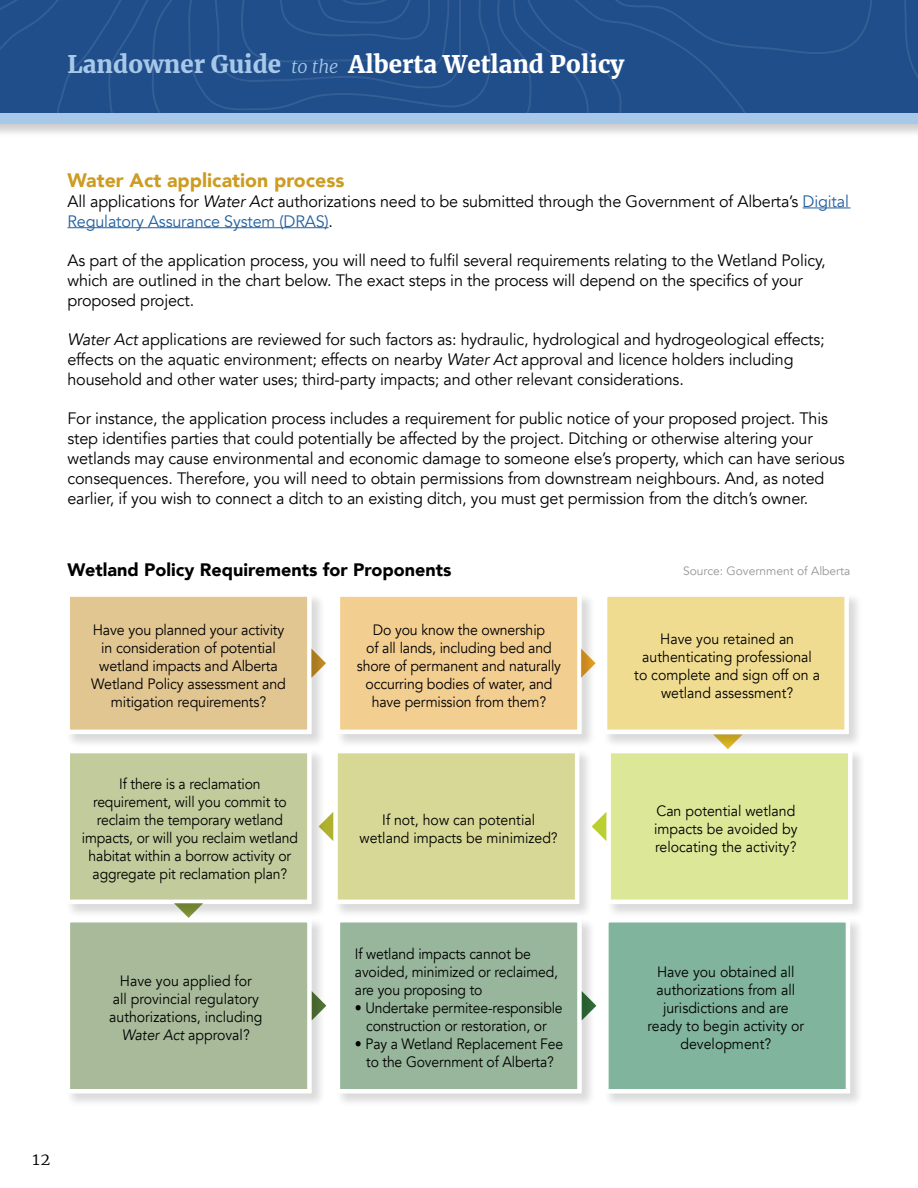
<style>
.page{position:relative;width:918px;height:1188px;background:#fff}
.page>*{position:absolute;margin:0;border:0;box-sizing:border-box;transform-origin:0 0}
.t1{font:900 24px "Merriweather";color:#fff}
.t2{font:900 19.5px "Avenir";color:#cc9d22}
.t3{font:900 18px "Avenir";color:#000}
.t4{font:16.5px/19.8px "Avenir";letter-spacing:-.01em;color:#000}
.t5{font:300 16.5px "Merriweather";color:#000}
.t6{font:15px/18px "Avenir";letter-spacing:-.01em;color:#000;text-align:center;scale:.94 1}
.t7{font:15px/18px "Avenir";letter-spacing:-.01em;color:#000;text-align:center;scale:.93 1}
.t8{font:15px/18px "Avenir";letter-spacing:-.01em;color:#000;text-align:center;scale:.95 1}
.t9{font:12px "Avenir";color:#939598}
.s1{color:#a8c8e9}
.s2{font-weight:300;font-style:italic;font-size:18px;color:#a8c8e9}
.s3{font-style:italic}
.s4{color:#215e9e}
</style>
<div class="page">
<div style="left:0;top:0;width:918px;height:138px;background:#000;opacity:.2"></div>
<div style="left:0;top:0;width:918px;height:113px;background:#1f4e8a"></div>
<div style="left:0;top:113px;width:918px;height:11px;background:#a8c8e9"></div>
<hr style="left:803px;top:208px;width:47px;height:1px;background:#215e9e">
<hr style="left:68px;top:227px;width:261px;height:1px;background:#215e9e">
<svg style="left:594px;top:813px;width:11px;height:27px"></svg>
<svg style="left:326px;top:813px;width:6px;height:27px"></svg>
<div style="left:64px;top:591px;width:262px;height:157px;background:#000;opacity:.3"></div>
<div style="left:66px;top:592px;width:246px;height:142px;background:#e2c692;border:4px solid #fff"></div>
<div style="left:64px;top:748px;width:262px;height:170px;background:#000;opacity:.3"></div>
<div style="left:66px;top:749px;width:246px;height:155px;background:#c1cb9b;border:4px solid #fff"></div>
<div style="left:603px;top:917px;width:261px;height:191px;background:#000;opacity:.3"></div>
<div style="left:604px;top:918px;width:246px;height:176px;background:#80b49d;border:4px solid #fff"></div>
<div style="left:602px;top:591px;width:261px;height:157px;background:#000;opacity:.3"></div>
<div style="left:603px;top:592px;width:246px;height:142px;background:#f0dc91;border:4px solid #fff"></div>
<div style="left:335px;top:591px;width:261px;height:157px;background:#000;opacity:.3"></div>
<div style="left:336px;top:592px;width:246px;height:142px;background:#f3ce91;border:4px solid #fff"></div>
<div style="left:332px;top:748px;width:262px;height:170px;background:#000;opacity:.3"></div>
<div style="left:333px;top:749px;width:246px;height:155px;background:#d7d895;border:4px solid #fff"></div>
<div style="left:605px;top:748px;width:262px;height:170px;background:#000;opacity:.3"></div>
<div style="left:606px;top:749px;width:246px;height:155px;background:#dce798;border:4px solid #fff"></div>
<div style="left:335px;top:917px;width:261px;height:191px;background:#000;opacity:.3"></div>
<div style="left:336px;top:918px;width:246px;height:176px;background:#97b69b;border:4px solid #fff"></div>
<div style="left:65px;top:917px;width:261px;height:191px;background:#000;opacity:.3"></div>
<div style="left:66px;top:918px;width:246px;height:176px;background:#a8ba9a;border:4px solid #fff"></div>
<h1 class="t1" style="left:68px;top:47px;width:558px"><span class="s1">Landowner Guide</span> <span class="s2">to the</span> Alberta Wetland Policy</h1>
<p class="t2" style="left:68px;top:163px;width:278px">Water Act application process</p>
<p class="t4" style="left:68px;top:191px;width:783px">All applications for <span class="s3">Water Act</span> authorizations need to be submitted through the Government of Alberta’s <span class="s4">Digital<br>Regulatory Assurance System (DRAS)</span>.</p>
<p class="t4" style="left:68px;top:251px;width:760px">As part of the application process, you will need to fulfil several requirements relating to the Wetland Policy, which are outlined in the chart below. The exact steps in the process will depend on the specifics of your proposed project.</p>
<p class="t4" style="left:68px;top:330px;width:759px"><span class="s3">Water Act</span> applications are reviewed for such factors as: hydraulic, hydrological and hydrogeological effects; effects on the aquatic environment; effects on nearby <span class="s3">Water Act</span> approval and licence holders including household and other water uses; third-party impacts; and other relevant considerations.</p>
<p class="t4" style="left:68px;top:409px;width:779px">For instance, the application process includes a requirement for public notice of your proposed project. This step identifies parties that could potentially be affected by the project. Ditching or otherwise altering your wetlands may cause environmental and economic damage to someone else’s property, which can have serious consequences. Therefore, you will need to obtain permissions from downstream neighbours. And, as noted earlier, if you wish to connect a ditch to an existing ditch, you must get permission from the ditch’s owner.</p>
<p class="t3" style="left:68px;top:554px;width:385px">Wetland Policy Requirements for Proponents</p>
<p class="t9" style="left:683px;top:564px;width:169px">Source: Government of Alberta</p>
<p class="t8" style="left:91px;top:621px;width:206px">Have you planned your activity in consideration of potential wetland impacts and Alberta<br>Wetland Policy assessment and mitigation requirements?</p>
<p class="t7" style="left:82px;top:775px;width:234px">If there is a reclamation requirement, will you commit to reclaim the temporary wetland impacts, or will you reclaim wetland habitat within a borrow activity or aggregate pit reclamation plan?</p>
<p class="t6" style="left:109px;top:972px;width:165px">Have you applied for<br>all provincial regulatory authorizations, including<br><span class="s3">Water Act</span> approval?</p>
<p class="t6" style="left:357px;top:621px;width:219px">Do you know the ownership<br>of all lands, including bed and shore of permanent and naturally occurring bodies of water, and have permission from them?</p>
<p class="t6" style="left:360px;top:811px;width:212px">If not, how can potential wetland impacts be minimized?</p>
<p class="t7" style="left:355px;top:945px;width:220px;text-align:left">If wetland impacts cannot be avoided, minimized or reclaimed, are you proposing to</p>
<p class="t7" style="left:355px;top:999px;width:225px">• Undertake permitee-responsible construction or restoration, or</p>
<p class="t7" style="left:355px;top:1035px;width:225px">• Pay a Wetland Replacement Fee to the Government of Alberta?</p>
<p class="t6" style="left:634px;top:630px;width:199px">Have you retained an authenticating professional to complete and sign off on a wetland assessment?</p>
<p class="t6" style="left:654px;top:802px;width:154px;text-align:left">Can potential wetland impacts be avoided by relocating the activity?</p>
<p class="t6" style="left:647px;top:963px;width:168px">Have you obtained all authorizations from all jurisdictions and are ready to begin activity or development?</p>
<p class="t5" style="left:32px;top:1148px;width:19px">12</p>
</div>
